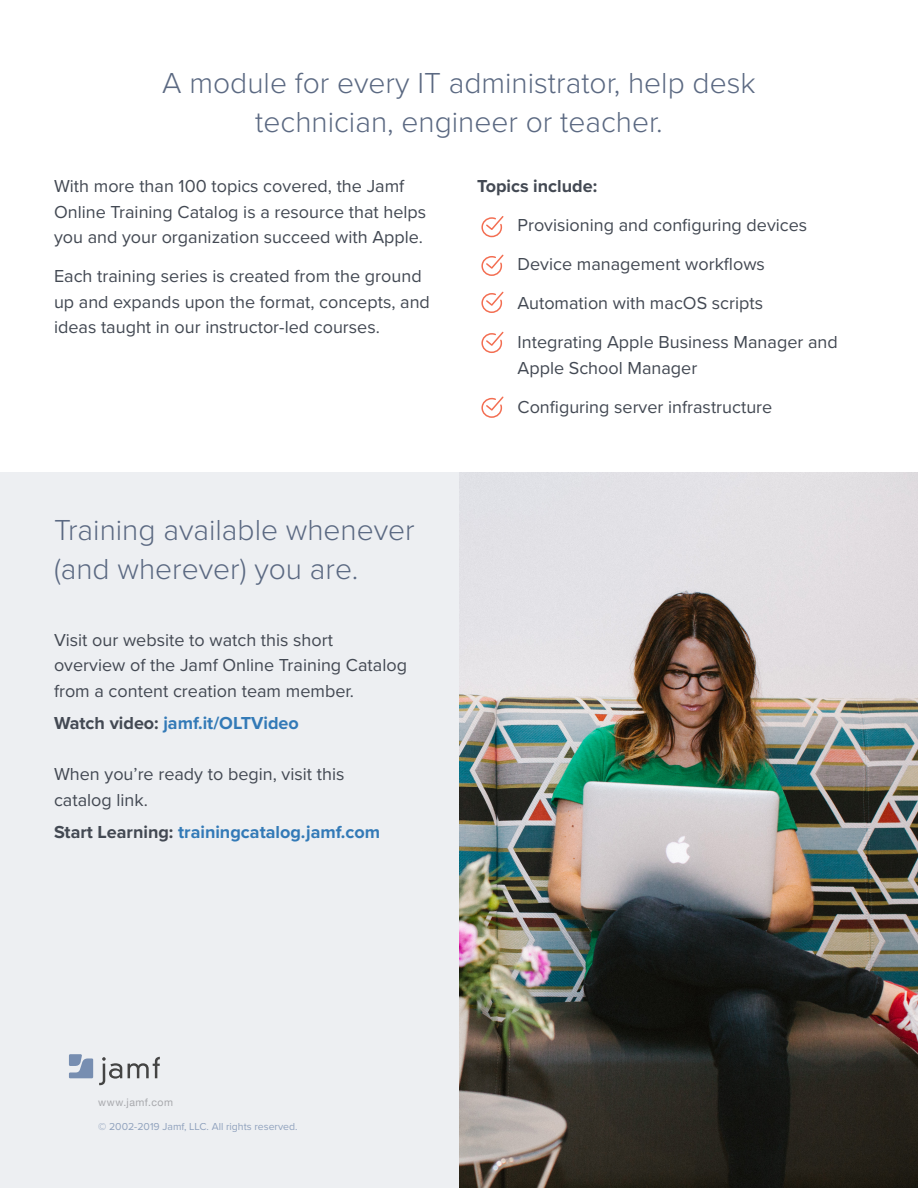
<style>
.page{position:relative;width:918px;height:1188px;background:#fff}
.page>*{position:absolute;margin:0;border:0;box-sizing:border-box;transform-origin:0 0}
.t1{font:300 30px/39px "Proxima Nova";color:#5b6982;text-align:center}
.t2{font:18px/25.5px "Proxima Nova";color:#434953}
.t3{font:700 18px "Proxima Nova";color:#337ab7}
.t4{font:700 18px "Proxima Nova";color:#434953}
.t5{font:10.5px "Proxima Nova";color:#788eb0}
.t6{font:10.5px "Helvetica Neue";letter-spacing:.045em;color:#a8a9ad}
.s1{color:#434953}
</style>
<div class="page">
<div style="left:0;top:472px;width:918px;height:716px;background:#edeff2"></div>
<svg style="left:481px;top:216px;width:23px;height:22px"></svg>
<svg style="left:481px;top:254px;width:23px;height:22px"></svg>
<svg style="left:481px;top:291px;width:23px;height:22px"></svg>
<svg style="left:481px;top:331px;width:23px;height:22px"></svg>
<svg style="left:481px;top:396px;width:23px;height:22px"></svg>
<svg style="left:128px;top:1057px;width:32px;height:21px"></svg>
<svg style="left:99px;top:1057px;width:23px;height:28px"></svg>
<svg style="left:69px;top:1054px;width:24px;height:24px"></svg>
<img style="left:459px;top:472px;width:459px;height:716px">
<p class="t1" style="left:162px;top:64px;width:595px">A module for every IT administrator, help desk technician, engineer or teacher.</p>
<p class="t2" style="left:54px;top:174px;width:374px">With more than 100 topics covered, the Jamf<br>Online Training Catalog is a resource that helps you and your organization succeed with Apple.</p>
<p class="t2" style="left:54px;top:264px;width:377px">Each training series is created from the ground up and expands upon the format, concepts, and ideas taught in our instructor-led courses.</p>
<p class="t1" style="left:54px;top:511px;width:362px;text-align:left">Training available whenever (and wherever) you are.</p>
<p class="t2" style="left:54px;top:628px;width:355px">Visit our website to watch this short overview of the Jamf Online Training Catalog from a content creation team member.</p>
<p class="t3" style="left:54px;top:712px;width:246px"><span class="s1">Watch video:</span> jamf.it/OLTVideo</p>
<p class="t2" style="left:54px;top:762px;width:292px">When you’re ready to begin, visit this catalog link.</p>
<p class="t3" style="left:54px;top:821px;width:328px"><span class="s1">Start Learning:</span> trainingcatalog.jamf.com</p>
<p class="t4" style="left:477px;top:176px;width:122px">Topics include:</p>
<p class="t2" style="left:518px;top:213px;width:291px">Provisioning and configuring devices</p>
<p class="t2" style="left:518px;top:252px;width:249px">Device management workflows</p>
<p class="t2" style="left:518px;top:291px;width:247px">Automation with macOS scripts</p>
<p class="t2" style="left:518px;top:330px;width:322px">Integrating Apple Business Manager and<br>Apple School Manager</p>
<p class="t2" style="left:518px;top:394px;width:256px">Configuring server infrastructure</p>
<p class="t6" style="left:98px;top:1095px;width:76px">www.jamf.com</p>
<p class="t5" style="left:98px;top:1120px;width:201px">© 2002-2019 Jamf, LLC. All rights reserved.</p>
</div>
